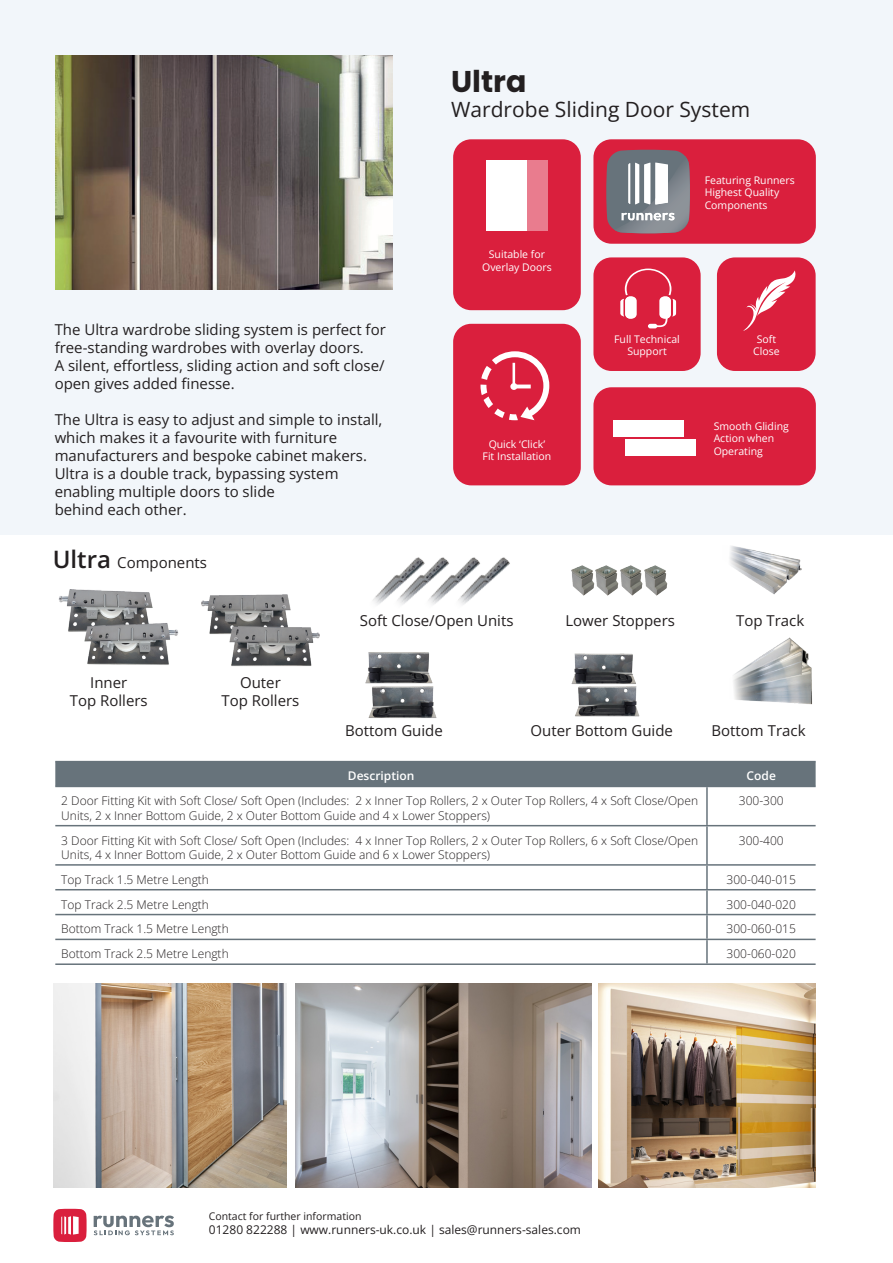
<style>
.page{position:relative;width:893px;height:1263px;background:#fff}
.page>*{position:absolute;margin:0;border:0;box-sizing:border-box;transform-origin:0 0}
.Runners_sales_sheet_main_title{font:700 30px "Poppins";color:#231f20}
.Runners_sales_sheet_main_title-2{font:21px "Open Sans";color:#231f20}
.t1{font:15px/18px "Open Sans";color:#231f20}
.t2{font:300 12px/14.4px "Open Sans";color:#231f20}
.t3{font:12px "Open Sans";color:#231f20}
.t4{font:600 12px "Open Sans";color:#fff}
.t5{font:10.5px/12.6px "Open Sans";color:#fff}
.t6{font:10.5px "Open Sans";color:#231f20}
.s1{font-weight:600;font-size:24px}
</style>
<div class="page">
<div style="left:0;top:0;width:893px;height:534px;background:#f2f6fa"></div>
<img style="left:55px;top:55px;width:337px;height:235px">
<div style="left:453px;top:139px;width:128px;height:171px;background:#da1f3d;border-radius:18px"></div>
<div style="left:593px;top:139px;width:223px;height:105px;background:#da1f3d;border-radius:18px"></div>
<div style="left:453px;top:324px;width:128px;height:161px;background:#da1f3d;border-radius:18px"></div>
<div style="left:593px;top:257px;width:108px;height:114px;background:#da1f3d;border-radius:18px"></div>
<div style="left:717px;top:257px;width:99px;height:114px;background:#da1f3d;border-radius:18px"></div>
<div style="left:593px;top:387px;width:223px;height:98px;background:#da1f3d;border-radius:18px"></div>
<div style="left:486px;top:160px;width:40px;height:71px;background:#fff"></div>
<svg style="left:606px;top:150px;width:84px;height:83px;background:#918f96"></svg>
<svg style="left:620px;top:269px;width:56px;height:59px"></svg>
<div style="left:613px;top:420px;width:71px;height:17px;background:#fff"></div>
<div style="left:625px;top:439px;width:71px;height:17px;background:#fff"></div>
<img style="left:733px;top:637px;width:79px;height:68px">
<img style="left:730px;top:546px;width:72px;height:49px">
<svg style="left:480px;top:351px;width:69px;height:69px"></svg>
<div style="left:526px;top:160px;width:22px;height:71px;background:#e97c8e"></div>
<svg style="left:743px;top:270px;width:53px;height:61px"></svg>
<img style="left:58px;top:589px;width:94px;height:43px">
<img style="left:80px;top:604px;width:99px;height:61px">
<img style="left:201px;top:594px;width:90px;height:40px">
<img style="left:221px;top:619px;width:99px;height:47px">
<img style="left:368px;top:705px;width:69px;height:13px">
<img style="left:365px;top:652px;width:69px;height:53px">
<img style="left:575px;top:705px;width:65px;height:12px">
<img style="left:571px;top:653px;width:66px;height:52px">
<img style="left:373px;top:589px;width:9px;height:16px">
<img style="left:382px;top:561px;width:31px;height:44px">
<img style="left:413px;top:557px;width:30px;height:48px">
<img style="left:443px;top:557px;width:67px;height:48px">
<img style="left:601px;top:565px;width:14px;height:31px">
<img style="left:571px;top:565px;width:30px;height:31px">
<img style="left:650px;top:565px;width:18px;height:31px">
<img style="left:615px;top:565px;width:35px;height:31px">
<img style="left:295px;top:983px;width:296px;height:205px">
<img style="left:54px;top:983px;width:232px;height:205px">
<img style="left:598px;top:983px;width:218px;height:205px">
<div style="left:55px;top:762px;width:761px;height:24px;background:#67737b"></div>
<svg style="left:55px;top:787px;width:761px;height:154px"></svg>
<hr style="left:55px;top:761px;width:652px;height:1px;background:#67737b">
<hr style="left:707px;top:761px;width:109px;height:1px;background:#67737b">
<hr style="left:706px;top:762px;width:2px;height:24px;background:#67737b">
<hr style="left:55px;top:786px;width:652px;height:1px;background:#67737b">
<hr style="left:707px;top:786px;width:109px;height:1px;background:#67737b">
<hr style="left:706px;top:787px;width:2px;height:38px;background:#67737b">
<hr style="left:55px;top:825px;width:652px;height:1px;background:#67737b">
<hr style="left:707px;top:825px;width:109px;height:1px;background:#67737b">
<hr style="left:706px;top:826px;width:2px;height:38px;background:#67737b">
<hr style="left:55px;top:864px;width:652px;height:2px;background:#67737b">
<hr style="left:707px;top:864px;width:109px;height:2px;background:#67737b">
<hr style="left:706px;top:866px;width:2px;height:23px;background:#67737b">
<hr style="left:55px;top:889px;width:652px;height:1px;background:#67737b">
<hr style="left:707px;top:889px;width:109px;height:1px;background:#67737b">
<hr style="left:706px;top:890px;width:2px;height:24px;background:#67737b">
<hr style="left:55px;top:914px;width:652px;height:1px;background:#67737b">
<hr style="left:707px;top:914px;width:109px;height:1px;background:#67737b">
<hr style="left:706px;top:915px;width:2px;height:24px;background:#67737b">
<hr style="left:55px;top:939px;width:652px;height:1px;background:#67737b">
<hr style="left:707px;top:939px;width:109px;height:1px;background:#67737b">
<hr style="left:706px;top:940px;width:2px;height:23px;background:#67737b">
<hr style="left:55px;top:963px;width:652px;height:2px;background:#67737b">
<hr style="left:707px;top:963px;width:109px;height:2px;background:#67737b">
<svg style="left:53px;top:1209px;width:34px;height:33px"></svg>
<svg style="left:94px;top:1215px;width:80px;height:20px"></svg>
<p class="Runners_sales_sheet_main_title" style="left:451px;top:64px;width:77px">Ultra</p>
<p class="Runners_sales_sheet_main_title-2" style="left:451px;top:95px;width:301px">Wardrobe Sliding Door System</p>
<p class="t1" style="left:55px;top:320px;width:333px">The Ultra wardrobe sliding system is perfect for free-standing wardrobes with overlay doors.</p>
<p class="t1" style="left:55px;top:356px;width:332px">A silent, effortless, sliding action and soft close/ open gives added finesse.</p>
<p class="t1" style="left:55px;top:410px;width:329px">The Ultra is easy to adjust and simple to install, which makes it a favourite with furniture</p>
<p class="t1" style="left:55px;top:446px;width:314px">manufacturers and bespoke cabinet makers.</p>
<p class="t1" style="left:55px;top:464px;width:285px">Ultra is a double track, bypassing system</p>
<p class="t1" style="left:55px;top:482px;width:222px">enabling multiple doors to slide</p>
<p class="t1" style="left:55px;top:500px;width:133px">behind each other.</p>
<p class="t1" style="left:53px;top:553px;width:156px"><span class="s1">Ultra</span> Components</p>
<p class="t5" style="left:489px;top:248px;width:58px">Suitable for</p>
<p class="t5" style="left:482px;top:261px;width:71px">Overlay Doors</p>
<p class="t5" style="left:489px;top:437px;width:58px">Quick ‘Click’</p>
<p class="t5" style="left:483px;top:450px;width:70px">Fit Installation</p>
<p class="t5" style="left:614px;top:332px;width:67px">Full Technical</p>
<p class="t5" style="left:627px;top:345px;width:41px">Support</p>
<p class="t1" style="left:90px;top:673px;width:39px">Inner</p>
<p class="t1" style="left:70px;top:691px;width:79px">Top Rollers</p>
<p class="t1" style="left:240px;top:673px;width:42px">Outer</p>
<p class="t1" style="left:221px;top:691px;width:79px">Top Rollers</p>
<p class="t1" style="left:360px;top:611px;width:155px">Soft Close/Open Units</p>
<p class="t1" style="left:565px;top:611px;width:111px">Lower Stoppers</p>
<p class="t1" style="left:345px;top:721px;width:99px">Bottom Guide</p>
<p class="t1" style="left:531px;top:721px;width:144px">Outer Bottom Guide</p>
<p class="t5" style="left:705px;top:173px;width:92px">Featuring Runners<br>Highest Quality</p>
<p class="t5" style="left:705px;top:199px;width:64px">Components</p>
<p class="t5" style="left:757px;top:332px;width:21px">Soft</p>
<p class="t5" style="left:753px;top:345px;width:28px">Close</p>
<p class="t5" style="left:714px;top:419px;width:77px">Smooth Gliding<br>Action when<br>Operating</p>
<p class="t1" style="left:736px;top:611px;width:70px">Top Track</p>
<p class="t1" style="left:711px;top:721px;width:96px">Bottom Track</p>
<p class="t4" style="left:348px;top:768px;width:68px">Description</p>
<p class="t4" style="left:747px;top:768px;width:31px">Code</p>
<p class="t2" style="left:61px;top:793px;width:638px">2 Door Fitting Kit with Soft Close/ Soft Open (Includes: 2 x Inner Top Rollers, 2 x Outer Top Rollers, 4 x Soft Close/Open<br>Units, 2 x Inner Bottom Guide, 2 x Outer Bottom Guide and 4 x Lower Stoppers)</p>
<p class="t2" style="left:739px;top:793px;width:46px">300-300</p>
<p class="t2" style="left:61px;top:833px;width:638px">3 Door Fitting Kit with Soft Close/ Soft Open (Includes: 4 x Inner Top Rollers, 2 x Outer Top Rollers, 6 x Soft Close/Open<br>Units, 4 x Inner Bottom Guide, 2 x Outer Bottom Guide and 6 x Lower Stoppers)</p>
<p class="t2" style="left:739px;top:833px;width:46px">300-400</p>
<p class="t2" style="left:61px;top:872px;width:149px">Top Track 1.5 Metre Length</p>
<p class="t2" style="left:727px;top:872px;width:71px">300-040-015</p>
<p class="t2" style="left:61px;top:897px;width:149px">Top Track 2.5 Metre Length</p>
<p class="t2" style="left:727px;top:897px;width:71px">300-040-020</p>
<p class="t2" style="left:61px;top:921px;width:169px">Bottom Track 1.5 Metre Length</p>
<p class="t2" style="left:727px;top:921px;width:71px">300-060-015</p>
<p class="t2" style="left:61px;top:946px;width:169px">Bottom Track 2.5 Metre Length</p>
<p class="t2" style="left:727px;top:946px;width:71px">300-060-020</p>
<p class="t6" style="left:209px;top:1209px;width:154px">Contact for further information</p>
<p class="t3" style="left:209px;top:1222px;width:374px">01280 822288 | www.runners-uk.co.uk | sales@runners-sales.com</p>
</div>
